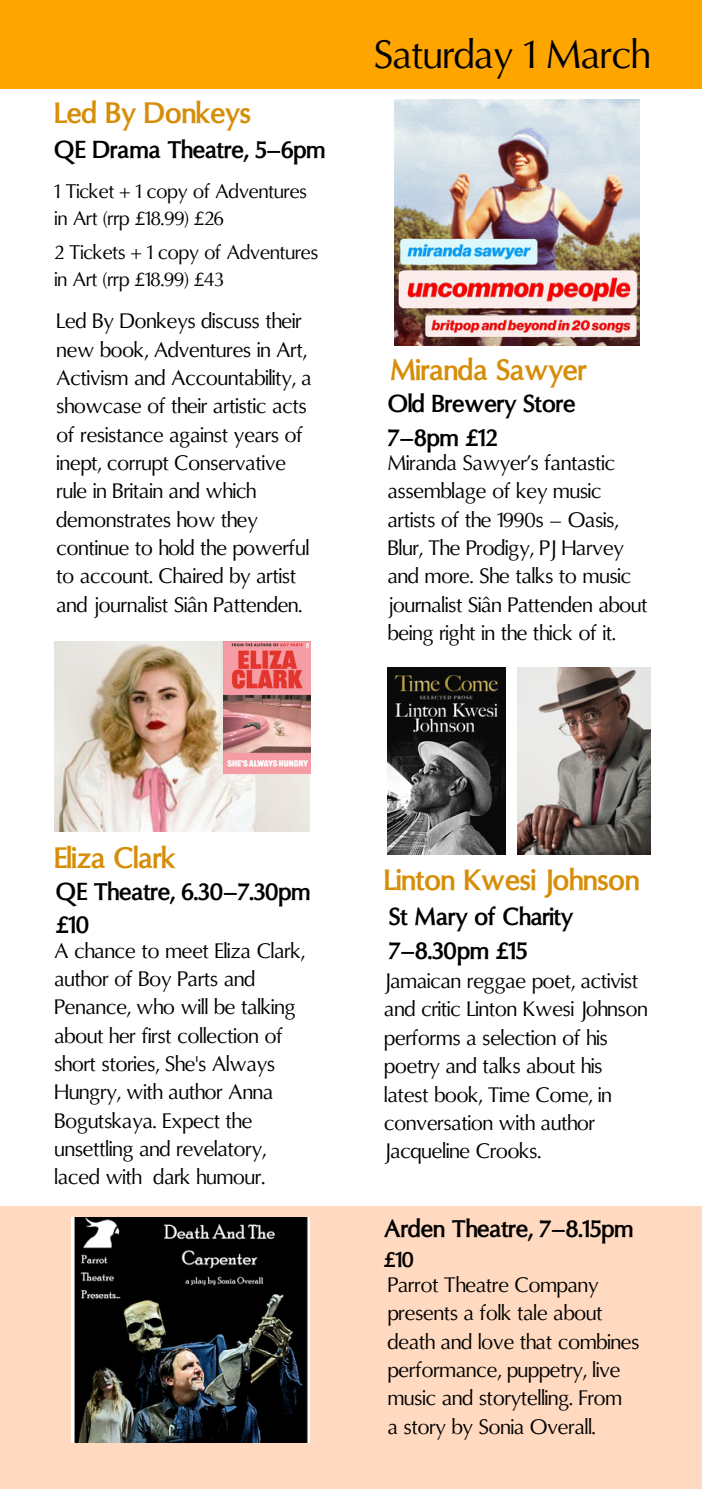
<style>
.page{position:relative;width:702px;height:1489px;background:#fff}
.page>*{position:absolute;margin:0;border:0;box-sizing:border-box;transform-origin:0 0}
.t1{font:40px "Oregon LDO";color:#000}
.t2{font:700 30px "Oregon LDO";color:#d68e09}
.t3{font:700 25px/33.8px "Oregon LDO";color:#000}
.t4{font:700 22.5px "Oregon LDO";color:#000}
.t5{font:21.25px/28.2px "Oregon LDO";color:#000}
.t6{font:20px/26.8px "Oregon LDO";color:#000}
</style>
<div class="page">
<div style="left:0;top:0;width:701px;height:89px;background:#ffa500"></div>
<div style="left:0;top:1206px;width:701px;height:282px;background:#ffdac0"></div>
<img style="left:517px;top:667px;width:133px;height:188px">
<img style="left:387px;top:667px;width:118px;height:188px">
<img style="left:394px;top:100px;width:245px;height:245px">
<img style="left:72px;top:1217px;width:238px;height:225px">
<img style="left:54px;top:642px;width:255px;height:189px">
<img style="left:224px;top:642px;width:86px;height:131px">
<p class="t2" style="left:55px;top:100px;width:198px">Led By Donkeys</p>
<h3 class="t3" style="left:54px;top:135px;width:272px">QE Drama Theatre, 5–6pm</h3>
<p class="t6" style="left:55px;top:180px;width:254px">1 Ticket + 1 copy of Adventures</p>
<p class="t6" style="left:55px;top:207px;width:170px">in Art (rrp £18.99) £26</p>
<h2 class="t6" style="left:54px;top:241px;width:265px">2 Tickets + 1 copy of Adventures in Art (rrp £18.99) £43</h2>
<h2 class="t5" style="left:56px;top:309px;width:256px">Led By Donkeys discuss their new book, Adventures in Art,<br>Activism and Accountability, a showcase of their artistic acts of resistance against years of inept, corrupt Conservative rule in Britain and which demonstrates how they continue to hold the powerful to account. Chaired by artist and journalist Siân Pattenden.</h2>
<h1 class="t1" style="left:374px;top:38px;width:277px">Saturday 1 March</h1>
<p class="t2" style="left:390px;top:357px;width:198px">Miranda Sawyer</p>
<h2 class="t3" style="left:387px;top:389px;width:189px">Old Brewery Store<br>7–8pm £12</h2>
<p class="t5" style="left:387px;top:451px;width:261px">Miranda Sawyer’s fantastic assemblage of key music artists of the 1990s – Oasis,<br>Blur, The Prodigy, PJ Harvey and more. She talks to music journalist Siân Pattenden about being right in the thick of it.</p>
<p class="t2" style="left:54px;top:845px;width:123px">Eliza Clark</p>
<p class="t3" style="left:56px;top:876px;width:256px">QE Theatre, 6.30–7.30pm £10</p>
<h3 class="t5" style="left:54px;top:938px;width:251px">A chance to meet Eliza Clark, author of Boy Parts and<br>Penance, who will be talking about her first collection of short stories, She's Always<br>Hungry, with author Anna<br>Bogutskaya. Expect the unsettling and revelatory, laced with dark humour.</h3>
<p class="t2" style="left:384px;top:867px;width:257px">Linton Kwesi Johnson</p>
<p class="t3" style="left:388px;top:902px;width:186px">St Mary of Charity<br>7–8.30pm £15</p>
<p class="t5" style="left:384px;top:969px;width:265px">Jamaican reggae poet, activist and critic Linton Kwesi Johnson performs a selection of his poetry and talks about his latest book, Time Come, in conversation with author<br>Jacqueline Crooks.</p>
<p class="t3" style="left:384px;top:1214px;width:251px">Arden Theatre, 7–8.15pm</p>
<p class="t4" style="left:384px;top:1250px;width:31px">£10</p>
<h2 class="t5" style="left:387px;top:1272px;width:253px">Parrot Theatre Company presents a folk tale about death and love that combines performance, puppetry, live music and storytelling. From</h2>
<h3 class="t5" style="left:387px;top:1414px;width:209px">a story by Sonia Overall.</h3>
</div>
